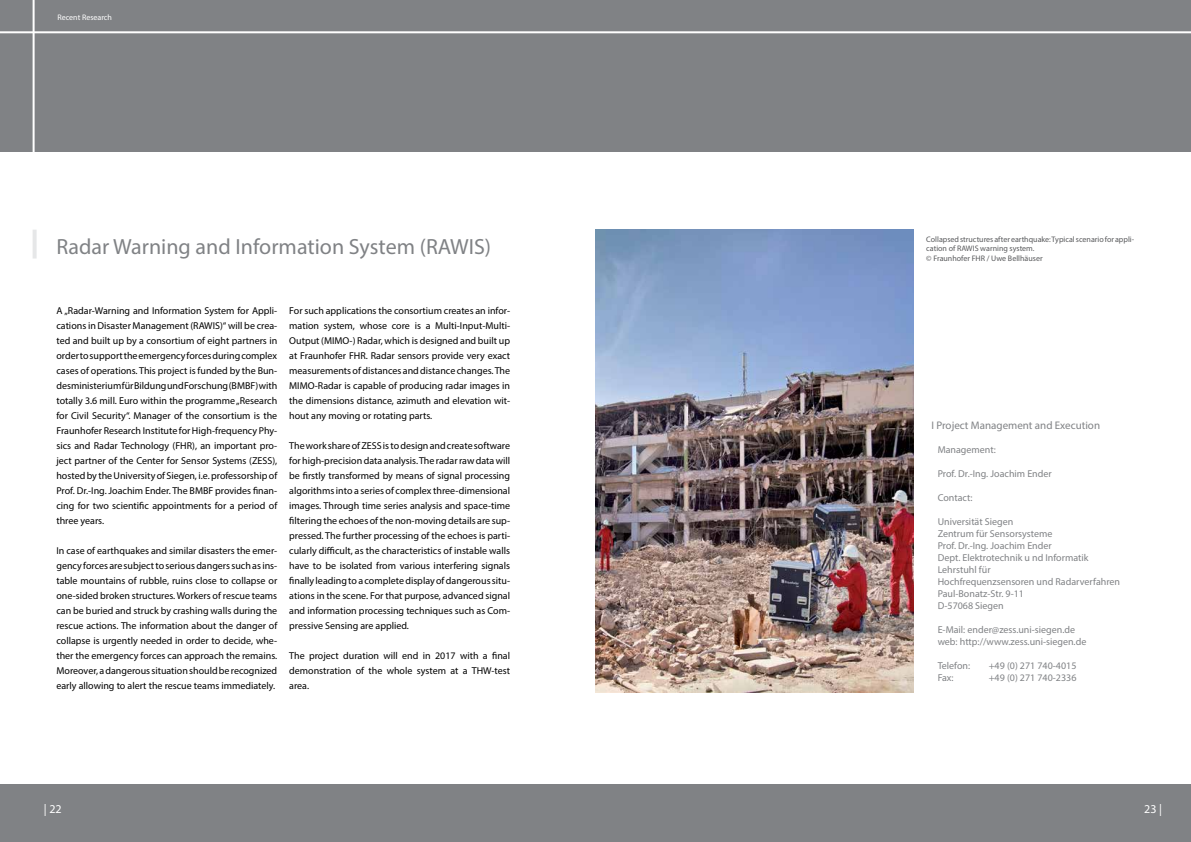
<style>
.page{position:relative;width:1191px;height:842px;background:#fff}
.page>*{position:absolute;margin:0;border:0;box-sizing:border-box;transform-origin:0 0}
.t1{font:22px "Myriad Pro";color:#808285}
.t2{font:12px "Myriad Pro";color:#fff}
.t3{font:11px "Myriad Pro";color:#808285}
.t4{font:10px/15px "Myriad Pro";color:#000;text-align:justify}
.t5{font:10px/12px "Myriad Pro";color:#808285}
.t6{font:8px/9.6px "Myriad Pro";color:#58595b}
.t7{font:8px "Myriad Pro";color:#fff}
</style>
<div class="page">
<div style="left:0;top:784px;width:1191px;height:58px;background:#808285"></div>
<div style="left:0;top:0;width:1191px;height:152px;background:#808285"></div>
<hr style="left:33px;top:0;width:2px;height:198px;background:#fff">
<hr style="left:0;top:31px;width:1191px;height:2px;background:#fff">
<img style="left:596px;top:230px;width:317px;height:462px">
<hr style="left:33px;top:230px;width:4px;height:29px;background:#e6e7e8">
<p class="t7" style="left:57px;top:12px;width:56px">Recent Research</p>
<h1 class="t1" style="left:56px;top:233px;width:436px">Radar Warning and Information System (RAWIS)</h1>
<p class="t4" style="left:56px;top:303px;width:222px">A „Radar-Warning and Information System for Appli&shy;cations in Disaster Management (RAWIS)“ will be crea&shy;ted and built up by a consortium of eight partners in order to support the emergency forces during complex cases of operations. This project is funded by the Bun&shy;desministerium für Bildung und Forschung (BMBF) with totally 3.6 mill. Euro within the programme „Research for Civil Security“. Manager of the consortium is the Fraunhofer Research Institute for High-frequency Phy&shy;sics and Radar Technology (FHR), an important pro&shy;ject partner of the Center for Sensor Systems (ZESS), hosted by the University of Siegen, i.e. professorship of Prof. Dr.-Ing. Joachim Ender. The BMBF provides finan&shy;cing for two scientific appointments for a period of three years.</p>
<p class="t4" style="left:56px;top:543px;width:222px">In case of earthquakes and similar disasters the emer&shy;gency forces are subject to serious dangers such as ins&shy;table mountains of rubble, ruins close to collapse or one-sided broken structures. Workers of rescue teams can be buried and struck by crashing walls during the rescue actions. The information about the danger of collapse is urgently needed in order to decide, whe&shy;ther the emergency forces can approach the remains.<br>Moreover, a dangerous situation should be recognized early allowing to alert the rescue teams immediately.</p>
<p class="t4" style="left:289px;top:303px;width:222px">For such applications the consortium creates an infor&shy;mation system, whose core is a Multi-Input-Multi-Output (MIMO-) Radar, which is designed and built up at Fraunhofer FHR. Radar sensors provide very exact measurements of distances and distance changes. The MIMO-Radar is capable of producing radar images in the dimensions distance, azimuth and elevation wit&shy;hout any moving or rotating parts.</p>
<p class="t4" style="left:289px;top:438px;width:222px">The work share of ZESS is to design and create software for high-precision data analysis. The radar raw data will be firstly transformed by means of signal processing algorithms into a series of complex three-dimensional images. Through time series analysis and space-time filtering the echoes of the non-moving details are sup&shy;pressed. The further processing of the echoes is parti&shy;cularly difficult, as the characteristics of instable walls have to be isolated from various interfering signals finally leading to a complete display of dangerous situ&shy;ations in the scene. For that purpose, advanced signal and information processing techniques such as Com&shy;pressive Sensing are applied.</p>
<p class="t4" style="left:289px;top:648px;width:222px">The project duration will end in 2017 with a final demonstration of the whole system at a THW-test area.</p>
<p class="t6" style="left:926px;top:234px;width:209px">Collapsed structures after earthquake: Typical scenario for appli&shy;cation of RAWIS warning system.<br>© Fraunhofer FHR / Uwe Bellhäuser</p>
<p class="t3" style="left:931px;top:418px;width:170px">I Project Management and Execution</p>
<p class="t5" style="left:937px;top:443px;width:60px">Management:</p>
<p class="t5" style="left:937px;top:467px;width:116px">Prof. Dr.-Ing. Joachim Ender</p>
<p class="t5" style="left:937px;top:491px;width:36px">Contact:</p>
<p class="t5" style="left:937px;top:515px;width:184px">Universität Siegen<br>Zentrum für Sensorsysteme<br>Prof. Dr.-Ing. Joachim Ender<br>Dept. Elektrotechnik u nd Informatik<br>Lehrstuhl für<br>Hochfrequenzsensoren und Radarverfahren<br>Paul-Bonatz-Str. 9-11<br>D-57068 Siegen</p>
<p class="t5" style="left:937px;top:623px;width:150px">E-Mail: ender@zess.uni-siegen.de web: http://www.zess.uni-siegen.de</p>
<p class="t5" style="left:937px;top:659px;width:34px">Telefon:</p>
<p class="t5" style="left:988px;top:659px;width:89px">+49 (0) 271 740-4015</p>
<p class="t5" style="left:937px;top:671px;width:17px">Fax:</p>
<p class="t5" style="left:988px;top:671px;width:89px">+49 (0) 271 740-2336</p>
<p class="t2" style="left:44px;top:801px;width:19px">| 22</p>
<p class="t2" style="left:1144px;top:801px;width:19px">23 |</p>
</div>
